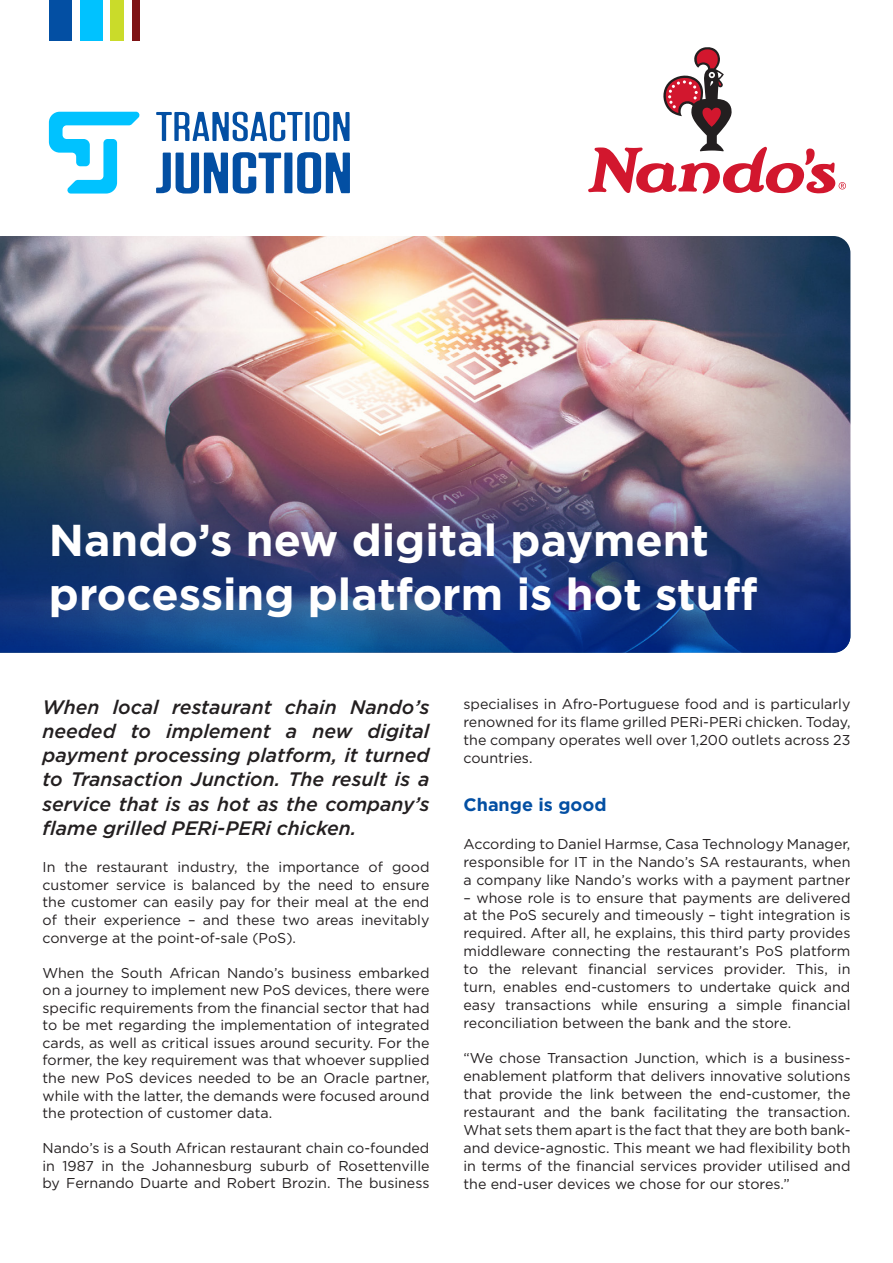
<style>
.page{position:relative;width:893px;height:1263px;background:#fff}
.page>*{position:absolute;margin:0;border:0;box-sizing:border-box;transform-origin:0 0}
.t1{font:700 44.55px/53.6px "Gotham";color:#fff}
.t2{font:italic 500 19.5px/24.3px "Gotham";color:#231f20;text-align:justify}
.t3{font:700 18px "Gotham";color:#034fa3}
.Body_text_1{font:14.25px/17.9px "Gotham";color:#231f20;text-align:justify}
</style>
<div class="page">
<img style="left:0;top:236px;width:850px;height:224px">
<svg style="left:156px;top:112px;width:194px;height:82px"></svg>
<svg style="left:49px;top:112px;width:91px;height:82px"></svg>
<svg style="left:588px;top:47px;width:258px;height:147px"></svg>
<div style="left:49px;top:0;width:23px;height:40px;background:#034fa3"></div>
<div style="left:80px;top:0;width:23px;height:40px;background:#00c2ff"></div>
<div style="left:111px;top:0;width:13px;height:40px;background:#cadb2a"></div>
<div style="left:132px;top:0;width:7px;height:40px;background:#7e1315"></div>
<img style="left:0;top:460px;width:850px;height:193px">
<p class="t1" style="left:49px;top:513px;width:710px">Nando’s new digital payment processing platform is hot stuff</p>
<p class="t2" style="left:43px;top:694px;width:388px">When local restaurant chain Nando’s needed to implement a new digital payment processing platform, it turned to Transaction Junction. The result is a service that is as hot as the company’s flame grilled PERi-PERi chicken.</p>
<p class="Body_text_1" style="left:43px;top:858px;width:388px">In the restaurant industry, the importance of good customer service is balanced by the need to ensure the customer can easily pay for their meal at the end of their experience – and these two areas inevitably converge at the point-of-sale (PoS).</p>
<p class="Body_text_1" style="left:43px;top:963px;width:388px">When the South African Nando’s business embarked on a journey to implement new PoS devices, there were specific requirements from the financial sector that had to be met regarding the implementation of integrated cards, as well as critical issues around security. For the former, the key requirement was that whoever supplied the new PoS devices needed to be an Oracle partner, while with the latter, the demands were focused around the protection of customer data.</p>
<p class="Body_text_1" style="left:43px;top:1139px;width:388px">Nando’s is a South African restaurant chain co-founded in 1987 in the Johannesburg suburb of Rosettenville by Fernando Duarte and Robert Brozin. The business</p>
<p class="Body_text_1" style="left:463px;top:695px;width:388px">specialises in Afro-Portuguese food and is particularly renowned for its flame grilled PERi-PERi chicken. Today, the company operates well over 1,200 outlets across 23 countries.</p>
<p class="t3" style="left:463px;top:793px;width:145px">Change is good</p>
<p class="Body_text_1" style="left:463px;top:835px;width:388px">According to Daniel Harmse, Casa Technology Manager, responsible for IT in the Nando’s SA restaurants, when a company like Nando’s works with a payment partner</p>
<p class="Body_text_1" style="left:463px;top:888px;width:388px">– whose role is to ensure that payments are delivered at the PoS securely and timeously – tight integration is required. After all, he explains, this third party provides middleware connecting the restaurant’s PoS platform to the relevant financial services provider. This, in turn, enables end-customers to undertake quick and easy transactions while ensuring a simple financial reconciliation between the bank and the store.</p>
<p class="Body_text_1" style="left:463px;top:1049px;width:388px">“We chose Transaction Junction, which is a business&shy;enablement platform that delivers innovative solutions that provide the link between the end-customer, the restaurant and the bank facilitating the transaction.<br>What sets them apart is the fact that they are both bank&shy;and device-agnostic. This meant we had flexibility both in terms of the financial services provider utilised and the end-user devices we chose for our stores.”</p>
</div>
